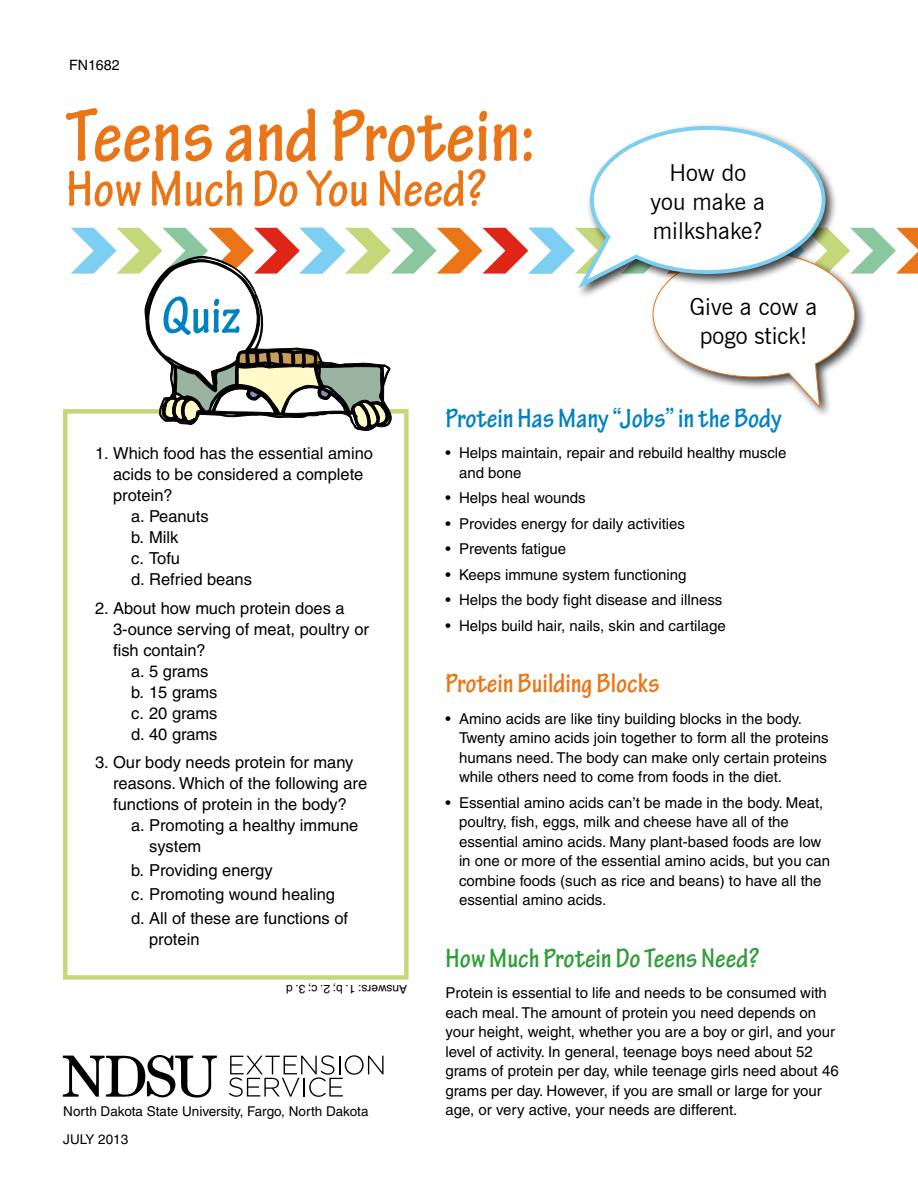
<style>
.page{position:relative;width:918px;height:1188px;background:#fff}
.page>*{position:absolute;margin:0;border:0;box-sizing:border-box;transform-origin:0 0}
.Muscles_Subhead_1{font:700 condensed 79.5px "Tekton Pro";color:#ea7517}
.Muscles_Subhead_1-2{font:700 condensed 54px "Tekton Pro";color:#ea7517}
.Muscles_Subhead_1-3{font:700 condensed 54px "Tekton Pro";color:#0081c3}
.Muscles_Subhead_1-4{font:700 condensed 28.5px "Tekton Pro";color:#0081c3}
.Muscles_Subhead_1-5{font:700 condensed 28.5px "Tekton Pro";color:#2f9e3a}
.Muscles_Subhead_1-6{font:700 condensed 28.5px "Tekton Pro";color:#ea7517}
.Body_text{font:23.4px/29.2px "News Gothic BT";color:#000;text-align:center}
.Muscles_numbers{font:16.5px/21px "Helvetica";color:#000}
.Muscles_numbers_2{font:16.5px/21px "Helvetica";color:#000}
.Protein_bullets{font:15px/19.5px "Helvetica";color:#000}
.Muscles_body_text{font:15px/19.5px "Helvetica";color:#000}
.t1{font:14.25px "Helvetica";color:#000}
.Muscles_body_text-2{font:13.5px "Helvetica";color:#000}
.Muscles_body_text-3{font:12px "Helvetica";color:#000}
</style>
<div class="page">
<div style="left:63px;top:409px;width:346px;height:571px;background:#fff;border:4px solid #c4d879"></div>
<svg style="left:63px;top:1055px;width:154px;height:43px"></svg>
<svg style="left:229px;top:1055px;width:155px;height:42px"></svg>
<svg style="left:71px;top:124px;width:847px;height:307px"></svg>
<p class="t1" style="left:69px;top:56px;width:52px">FN1682</p>
<p class="Muscles_Subhead_1" style="left:66px;top:89px;width:471px">Teens and Protein:</p>
<p class="Muscles_Subhead_1-2" style="left:66px;top:157px;width:422px">How Much Do You Need?</p>
<p class="Muscles_Subhead_1-3" style="left:162px;top:284px;width:80px">Quiz</p>
<p class="Body_text" style="left:651px;top:158px;width:116px">How do you make a milkshake?</p>
<p class="Body_text" style="left:690px;top:292px;width:129px">Give a cow a pogo stick!</p>
<p class="Muscles_numbers" style="left:113px;top:443px;width:261px;text-indent:-18px">1. Which food has the essential amino acids to be considered a complete protein?</p>
<p class="Muscles_numbers_2" style="left:131px;top:506px;width:79px">a. Peanuts</p>
<p class="Muscles_numbers_2" style="left:131px;top:527px;width:49px">b. Milk</p>
<p class="Muscles_numbers_2" style="left:131px;top:548px;width:51px">c. Tofu</p>
<p class="Muscles_numbers_2" style="left:131px;top:569px;width:122px">d. Refried beans</p>
<p class="Muscles_numbers" style="left:113px;top:597px;width:257px;text-indent:-18px">2. About how much protein does a<br>3-ounce serving of meat, poultry or fish contain?</p>
<p class="Muscles_numbers_2" style="left:131px;top:660px;width:79px">a. 5 grams</p>
<p class="Muscles_numbers_2" style="left:131px;top:681px;width:88px">b. 15 grams</p>
<p class="Muscles_numbers_2" style="left:131px;top:702px;width:88px">c. 20 grams</p>
<p class="Muscles_numbers_2" style="left:131px;top:723px;width:88px">d. 40 grams</p>
<p class="Muscles_numbers" style="left:113px;top:752px;width:256px;text-indent:-18px">3. Our body needs protein for many reasons. Which of the following are functions of protein in the body?</p>
<p class="Muscles_numbers_2" style="left:149px;top:815px;width:211px;text-indent:-18px">a. Promoting a healthy immune system</p>
<p class="Muscles_numbers_2" style="left:131px;top:860px;width:143px">b. Providing energy</p>
<p class="Muscles_numbers_2" style="left:131px;top:884px;width:206px">c. Promoting wound healing</p>
<p class="Muscles_numbers_2" style="left:149px;top:908px;width:201px;text-indent:-18px">d. All of these are functions of protein</p>
<p class="Muscles_body_text-3" style="left:407px;top:997px;width:122px;rotate:-180deg">Answers: 1. b; 2. c; 3. d</p>
<p class="Muscles_body_text-2" style="left:63px;top:1103px;width:307px">North Dakota State University, Fargo, North Dakota</p>
<p class="Muscles_body_text-2" style="left:63px;top:1132px;width:66px">JULY 2013</p>
<p class="Muscles_Subhead_1-4" style="left:446px;top:401px;width:338px">Protein Has Many “Jobs” in the Body</p>
<p class="Protein_bullets" style="left:459px;top:443px;width:329px;text-indent:-14px">• Helps maintain, repair and rebuild healthy muscle and bone</p>
<p class="Protein_bullets" style="left:446px;top:488px;width:142px">• Helps heal wounds</p>
<p class="Protein_bullets" style="left:446px;top:514px;width:241px">• Provides energy for daily activities</p>
<p class="Protein_bullets" style="left:446px;top:539px;width:122px">• Prevents fatigue</p>
<p class="Protein_bullets" style="left:446px;top:565px;width:243px">• Keeps immune system functioning</p>
<p class="Protein_bullets" style="left:446px;top:590px;width:278px">• Helps the body fight disease and illness</p>
<p class="Protein_bullets" style="left:446px;top:616px;width:282px">• Helps build hair, nails, skin and cartilage</p>
<p class="Muscles_Subhead_1-6" style="left:446px;top:667px;width:216px">Protein Building Blocks</p>
<p class="Protein_bullets" style="left:459px;top:709px;width:371px;text-indent:-14px">• Amino acids are like tiny building blocks in the body.<br>Twenty amino acids join together to form all the proteins humans need. The body can make only certain proteins while others need to come from foods in the diet.</p>
<p class="Protein_bullets" style="left:459px;top:793px;width:373px;text-indent:-14px">• Essential amino acids can’t be made in the body. Meat, poultry, fish, eggs, milk and cheese have all of the essential amino acids. Many plant-based foods are low in one or more of the essential amino acids, but you can combine foods (such as rice and beans) to have all the essential amino acids.</p>
<p class="Muscles_Subhead_1-5" style="left:446px;top:941px;width:315px">How Much Protein Do Teens Need?</p>
<p class="Muscles_body_text" style="left:446px;top:983px;width:395px">Protein is essential to life and needs to be consumed with each meal. The amount of protein you need depends on your height, weight, whether you are a boy or girl, and your level of activity. In general, teenage boys need about 52 grams of protein per day, while teenage girls need about 46 grams per day. However, if you are small or large for your age, or very active, your needs are different.</p>
</div>
